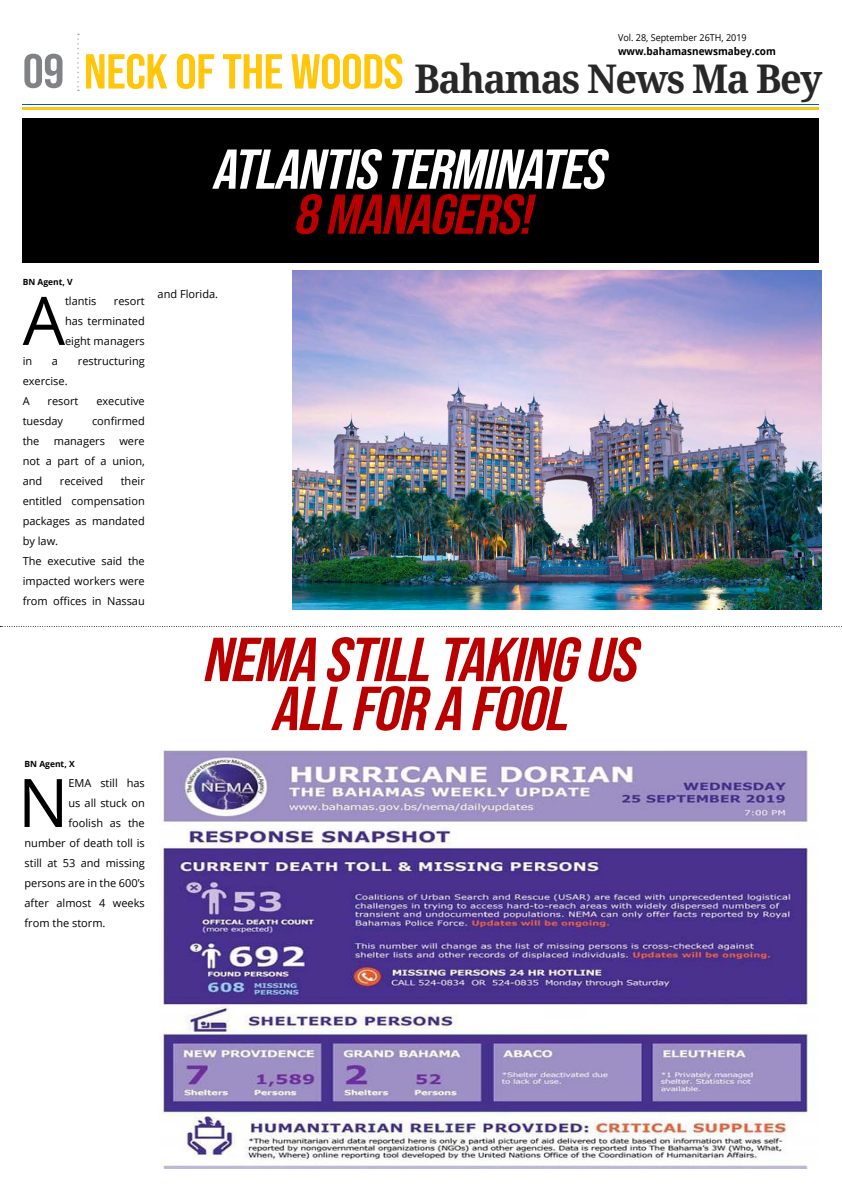
<style>
.page{position:relative;width:842px;height:1191px;background:#fff}
.page>*{position:absolute;margin:0;border:0;box-sizing:border-box;transform-origin:0 0}
.t1{font:67px "Open Sans";color:#000}
.t2{font:italic 62px/49px "Bebas Neue";color:#b80000;text-align:center;scale:1.1 1}
.t3{font:italic 56px "Bebas Neue";color:#fff;scale:1.1 1}
.t4{font:italic 56px "Bebas Neue";color:#b80000;scale:1.1 1}
.t5{font:700 39.5px "Droid Serif";letter-spacing:-.04em;color:#292829;scale:.96 1}
.t6{font:11px/20px "Open Sans";color:#000;text-align:justify}
.t7{font:700 10.5px "Open Sans";color:#000;scale:.95 1}
.t8{font:9.5px "Open Sans";color:#000;scale:.95 1}
.t9{font:700 8.5px "Open Sans";color:#000}
.s1{font-family:"Bebas Neue";font-weight:400;font-size:48px;color:#808285}
.s2{font-family:"Bebas Neue";font-weight:400;font-size:49px;color:#ffc60b}
</style>
<div class="page">
<div style="left:23px;top:118px;width:796px;height:144px;background:#000"></div>
<hr style="left:23px;top:107px;width:796px;height:2px;background:#ffc60b">
<hr style="left:23px;top:104px;width:796px;height:1px;background:#0062af">
<svg style="left:77px;top:34px;width:2px;height:57px"></svg>
<svg style="left:0;top:626px;width:842px;height:1px"></svg>
<img style="left:292px;top:271px;width:529px;height:338px">
<img style="left:159px;top:748px;width:656px;height:420px">
<p class="t8" style="left:618px;top:31px;width:137px">Vol. 28, September 26TH, 2019</p>
<p class="t7" style="left:618px;top:44px;width:168px">www.bahamasnewsmabey.com</p>
<h3 class="t5" style="left:23px;top:51px;width:834px"><span class="s1">09</span> <span class="s2">NECK OF THE WOODS</span> Bahamas News Ma Bey</h3>
<h3 class="t3" style="left:211px;top:138px;width:370px">ATLANTISTERMINATES</h3>
<h3 class="t4" style="left:293px;top:183px;width:230px">8MANAGERS!</h3>
<p class="t9" style="left:23px;top:276px;width:51px">BN Agent, V</p>
<h1 class="t1" style="left:23px;top:275px;width:44px">A</h1>
<p class="t6" style="left:65px;top:291px;width:33px">tlantis</p>
<p class="t6" style="left:65px;top:291px;width:81px;text-indent:49px">resort has terminated eight managers</p>
<p class="t6" style="left:23px;top:351px;width:11px">in</p>
<p class="t6" style="left:52px;top:351px;width:8px">a</p>
<p class="t6" style="left:78px;top:351px;width:68px">restructuring</p>
<p class="t6" style="left:23px;top:371px;width:46px">exercise.<br>A</p>
<p class="t6" style="left:48px;top:391px;width:32px">resort</p>
<p class="t6" style="left:96px;top:391px;width:50px">executive</p>
<p class="t6" style="left:23px;top:411px;width:42px">tuesday</p>
<p class="t6" style="left:92px;top:411px;width:54px">confirmed</p>
<p class="t6" style="left:23px;top:431px;width:18px">the</p>
<p class="t6" style="left:54px;top:431px;width:53px">managers</p>
<p class="t6" style="left:23px;top:431px;width:124px;text-indent:97px">were not a part of a union, and</p>
<p class="t6" style="left:23px;top:471px;width:124px;text-align:left;text-indent:98px">their entitled compensation packages as mandated by law.<br>The executive said the impacted workers were from offices in Nassau</p>
<p class="t6" style="left:60px;top:471px;width:45px">received</p>
<p class="t9" style="left:25px;top:758px;width:52px">BN Agent, X</p>
<h1 class="t1" style="left:18px;top:756px;width:52px">N</h1>
<p class="t6" style="left:68px;top:772px;width:78px">EMA still has</p>
<p class="t6" style="left:68px;top:792px;width:78px">us all stuck on</p>
<p class="t6" style="left:68px;top:812px;width:78px">foolish as the</p>
<p class="t6" style="left:25px;top:832px;width:122px">number of death toll is</p>
<p class="t6" style="left:25px;top:852px;width:122px">still at 53 and missing</p>
<p class="t6" style="left:25px;top:872px;width:122px">persons are in the 600’s</p>
<p class="t6" style="left:25px;top:892px;width:122px">after almost 4 weeks</p>
<p class="t6" style="left:25px;top:912px;width:83px">from the storm.</p>
<p class="t6" style="left:158px;top:283px;width:62px">and Florida.</p>
<h2 class="t2" style="left:202px;top:634px;width:409px">NEMASTILLTAKINGUS<br>ALLFORAFOOL</h2>
</div>
